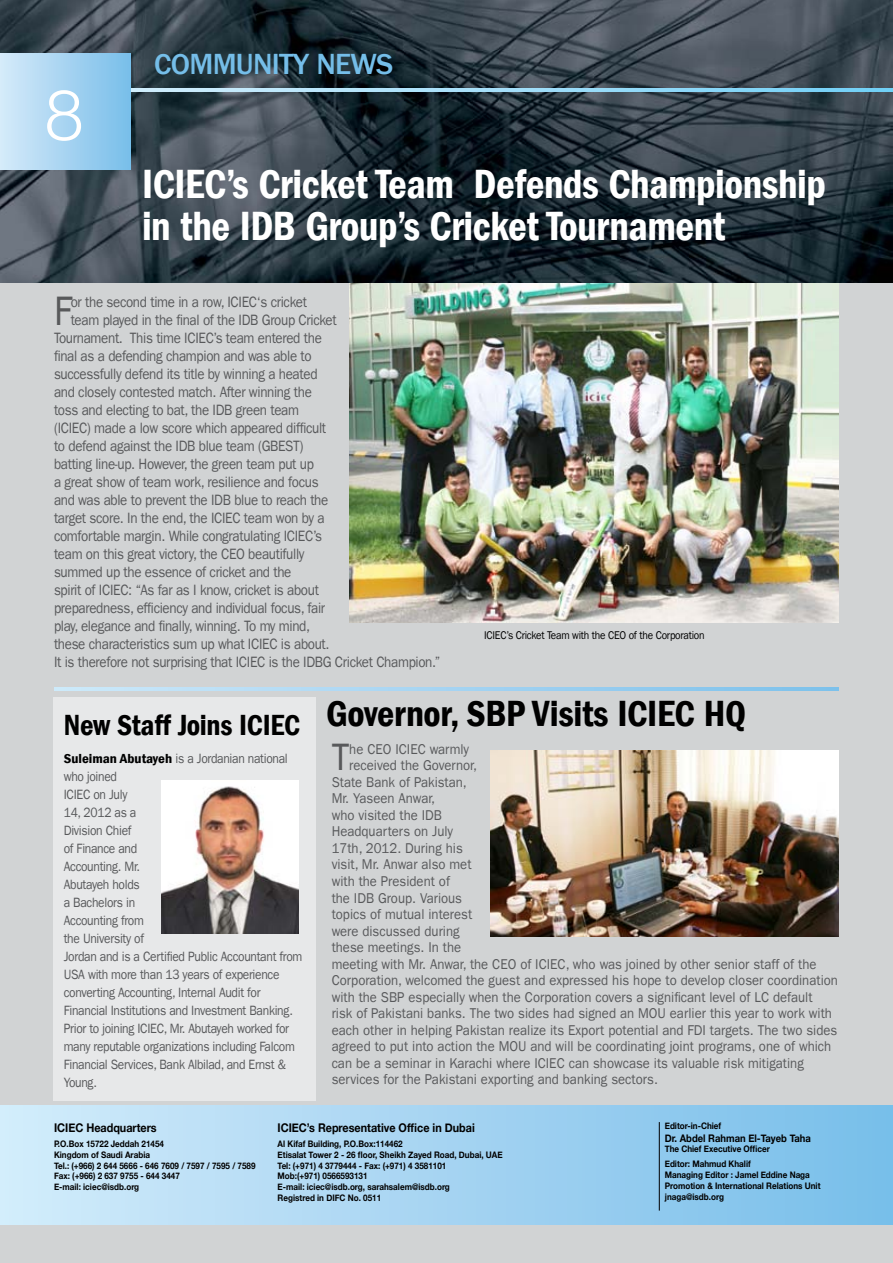
<style>
.page{position:relative;width:893px;height:1263px;background:#fff}
.page>*{position:absolute;margin:0;border:0;box-sizing:border-box;transform-origin:0 0}
.t1{font:300 70.5px "Helvetica Neue";color:#fff}
.t2{font:42px/42px "ITC Franklin Gothic Std Dm Cd";letter-spacing:-.01em;color:#fff}
.t3{font:41.25px "ITC Franklin Gothic Std";color:#58595b;scale:.89 1}
.t4{font:38.25px "ITC Franklin Gothic Std";color:#58595b;scale:.92 1}
.t5{font:37.5px "ITC Franklin Gothic Std Dm Cd";letter-spacing:-.01em;color:#000}
.t6{font:30px "ITC Franklin Gothic Std Dm Cd";letter-spacing:-.01em;color:#000}
.t7{font:500 30px "ITC Franklin Gothic Std";letter-spacing:-.025em;color:#75bee9}
.t8{font:15px "ITC Franklin Gothic Std";letter-spacing:-.025em;color:#58595b;scale:.89 1}
.t9{font:14.25px "ITC Franklin Gothic Std";color:#58595b;scale:.92 1}
.t10{font:13.5px/18px "ITC Franklin Gothic Std";letter-spacing:-.025em;color:#58595b;scale:.89 1}
.t11{font:700 12px "Helvetica Neue";color:#000;scale:.9 1}
.t12{font:11.25px "ITC Franklin Gothic Std";letter-spacing:-.025em;color:#000;scale:.9 1}
.t13{font:700 10.5px "Helvetica Neue";color:#000;scale:.9 1}
.t14{font:700 9px/10.8px "Helvetica Neue";color:#000;scale:.9 1}
.s1{font-family:"ITC Franklin Gothic Std Dm Cd";color:#000}
</style>
<div class="page">
<div style="left:0;top:253px;width:893px;height:1010px;background:#d1d3d4"></div>
<div style="left:0;top:1106px;width:893px;height:118px;background:linear-gradient(to right,#d3ecfb,#77bde9)"></div>
<hr style="left:659px;top:1122px;width:1px;height:88px;background:#000">
<img style="left:0;top:0;width:893px;height:283px">
<svg style="left:54px;top:688px;width:785px;height:3px;background:#a5d4f1"></svg>
<img style="left:350px;top:283px;width:489px;height:339px">
<img style="left:491px;top:750px;width:348px;height:186px">
<div style="left:54px;top:697px;width:262px;height:404px;background:#e7e8e9"></div>
<img style="left:162px;top:780px;width:136px;height:154px">
<svg style="left:131px;top:88px;width:762px;height:3px;background:#a1def9"></svg>
<div style="left:0;top:53px;width:131px;height:116px;background:linear-gradient(to right,#d5eafa,#78bee9)"></div>
<h1 class="t1" style="left:45px;top:72px;width:41px">8</h1>
<h3 class="t7" style="left:154px;top:47px;width:241px">COMMUNITY NEWS</h3>
<h2 class="t2" style="left:142px;top:163px;width:685px">ICIEC’s Cricket Team Defends Championship in the IDB Group’s Cricket Tournament</h2>
<h3 class="t3" style="left:54px;top:287px;width:21px">F</h3>
<p class="t8" style="left:71px;top:293px;width:267px">or the second time in a row, ICIEC‘s cricket</p>
<p class="t8" style="left:71px;top:311px;width:300px">team played in the final of the IDB Group Cricket</p>
<p class="t8" style="left:54px;top:329px;width:302px">Tournament. This time ICIEC’s team entered the</p>
<p class="t8" style="left:54px;top:347px;width:291px">final as a defending champion and was able to</p>
<p class="t8" style="left:54px;top:365px;width:298px">successfully defend its title by winning a heated</p>
<p class="t8" style="left:54px;top:383px;width:291px">and closely contested match. After winning the</p>
<p class="t8" style="left:54px;top:401px;width:277px">toss and electing to bat, the IDB green team</p>
<p class="t8" style="left:54px;top:419px;width:307px">(ICIEC) made a low score which appeared difficult</p>
<p class="t8" style="left:54px;top:437px;width:282px">to defend against the IDB blue team (GBEST)</p>
<p class="t8" style="left:54px;top:455px;width:294px">batting line-up. However, the green team put up</p>
<p class="t8" style="left:54px;top:473px;width:299px">a great show of team work, resilience and focus</p>
<p class="t8" style="left:54px;top:491px;width:310px">and was able to prevent the IDB blue to reach the</p>
<p class="t8" style="left:54px;top:509px;width:306px">target score. In the end, the ICIEC team won by a</p>
<p class="t8" style="left:54px;top:527px;width:303px">comfortable margin. While congratulating ICIEC’s</p>
<p class="t8" style="left:54px;top:545px;width:283px">team on this great victory, the CEO beautifully</p>
<p class="t8" style="left:54px;top:563px;width:268px">summed up the essence of cricket and the</p>
<p class="t8" style="left:54px;top:581px;width:299px">spirit of ICIEC: “As far as I know, cricket is about</p>
<p class="t8" style="left:54px;top:599px;width:306px">preparedness, efficiency and individual focus, fair</p>
<p class="t8" style="left:54px;top:617px;width:289px">play, elegance and finally, winning. To my mind,</p>
<p class="t8" style="left:54px;top:635px;width:311px">these characteristics sum up what ICIEC is about.</p>
<p class="t8" style="left:54px;top:653px;width:436px">It is therefore not surprising that ICIEC is the IDBG Cricket Champion.”</p>
<p class="t12" style="left:484px;top:629px;width:246px">ICIEC’s Cricket Team with the CEO of the Corporation</p>
<h3 class="t6" style="left:64px;top:708px;width:238px">New Staff Joins ICIEC</h3>
<p class="t10" style="left:64px;top:750px;width:270px"><span class="s1">Suleiman Abutayeh</span> is a Jordanian national who joined<br>ICIEC on July<br>14, 2012 as a<br>Division Chief<br>of Finance and<br>Accounting. Mr.<br>Abutayeh holds<br>a Bachelors in<br>Accounting from<br>the University of<br>Jordan and is a Certified Public Accountant from<br>USA with more than 13 years of experience converting Accounting, Internal Audit for<br>Financial Institutions and Investment Banking.<br>Prior to joining ICIEC, Mr. Abutayeh worked for many reputable organizations including Falcom<br>Financial Services, Bank Albilad, and Ernst &amp;<br>Young.</p>
<h3 class="t5" style="left:326px;top:692px;width:422px">Governor, SBP Visits ICIEC HQ</h3>
<h3 class="t4" style="left:332px;top:735px;width:21px">T</h3>
<p class="t9" style="left:349px;top:741px;width:132px">he CEO ICIEC warmly</p>
<p class="t9" style="left:349px;top:757px;width:140px">received the Governor,</p>
<p class="t9" style="left:332px;top:774px;width:148px">State Bank of Pakistan,</p>
<p class="t9" style="left:332px;top:790px;width:114px">Mr. Yaseen Anwar,</p>
<p class="t9" style="left:332px;top:807px;width:121px">who visited the IDB</p>
<p class="t9" style="left:332px;top:823px;width:134px">Headquarters on July</p>
<p class="t9" style="left:332px;top:840px;width:144px">17th, 2012. During his</p>
<p class="t9" style="left:332px;top:856px;width:154px">visit, Mr. Anwar also met</p>
<p class="t9" style="left:332px;top:873px;width:130px">with the President of</p>
<p class="t9" style="left:332px;top:889px;width:143px">the IDB Group. Various</p>
<p class="t9" style="left:332px;top:906px;width:154px">topics of mutual interest</p>
<p class="t9" style="left:332px;top:922px;width:141px">were discussed during</p>
<p class="t9" style="left:332px;top:939px;width:142px">these meetings. In the</p>
<p class="t9" style="left:332px;top:955px;width:528px">meeting with Mr. Anwar, the CEO of ICIEC, who was joined by other senior staff of the</p>
<p class="t9" style="left:332px;top:972px;width:552px">Corporation, welcomed the guest and expressed his hope to develop closer coordination</p>
<p class="t9" style="left:332px;top:988px;width:524px">with the SBP especially when the Corporation covers a significant level of LC default</p>
<p class="t9" style="left:332px;top:1005px;width:545px">risk of Pakistani banks. The two sides had signed an MOU earlier this year to work with</p>
<p class="t9" style="left:332px;top:1021px;width:551px">each other in helping Pakistan realize its Export potential and FDI targets. The two sides</p>
<p class="t9" style="left:332px;top:1038px;width:545px">agreed to put into action the MOU and will be coordinating joint programs, one of which</p>
<p class="t9" style="left:332px;top:1054px;width:515px">can be a seminar in Karachi where ICIEC can showcase its valuable risk mitigating</p>
<p class="t9" style="left:332px;top:1071px;width:356px">services for the Pakistani exporting and banking sectors.</p>
<p class="t11" style="left:54px;top:1120px;width:116px">ICIEC Headquarters</p>
<p class="t14" style="left:54px;top:1138px;width:226px">P.O.Box 15722 Jeddah 21454<br>Kingdom of Saudi Arabia<br>Tel.: (+966) 2 644 5666 - 646 7609 / 7597 / 7595 / 7589<br>Fax: (+966) 2 637 9755 - 644 3447<br>E-mail: iciec@isdb.org</p>
<p class="t11" style="left:278px;top:1120px;width:221px">ICIEC’s Representative Office in Dubai</p>
<p class="t14" style="left:278px;top:1138px;width:252px">Al Kifaf Building, P.O.Box:114462<br>Etisalat Tower 2 - 26 floor, Sheikh Zayed Road, Dubai, UAE Tel: (+971) 4 3779444 - Fax: (+971) 4 3581101<br>Mob:(+971) 0566593131<br>E-mail: iciec@isdb.org, sarahsalem@isdb.org<br>Registred in DIFC No. 0511</p>
<p class="t14" style="left:665px;top:1120px;width:64px">Editor-in-Chief</p>
<p class="t13" style="left:665px;top:1131px;width:164px">Dr. Abdel Rahman El-Tayeb Taha</p>
<p class="t14" style="left:665px;top:1141px;width:118px;line-height:15px">The Chief Executive Officer<br>Editor: Mahmud Khalif</p>
<p class="t14" style="left:665px;top:1169px;width:175px">Managing Editor : Jamel Eddine Naga<br>Promotion &amp; International Relations Unit jnaga@isdb.org</p>
</div>
